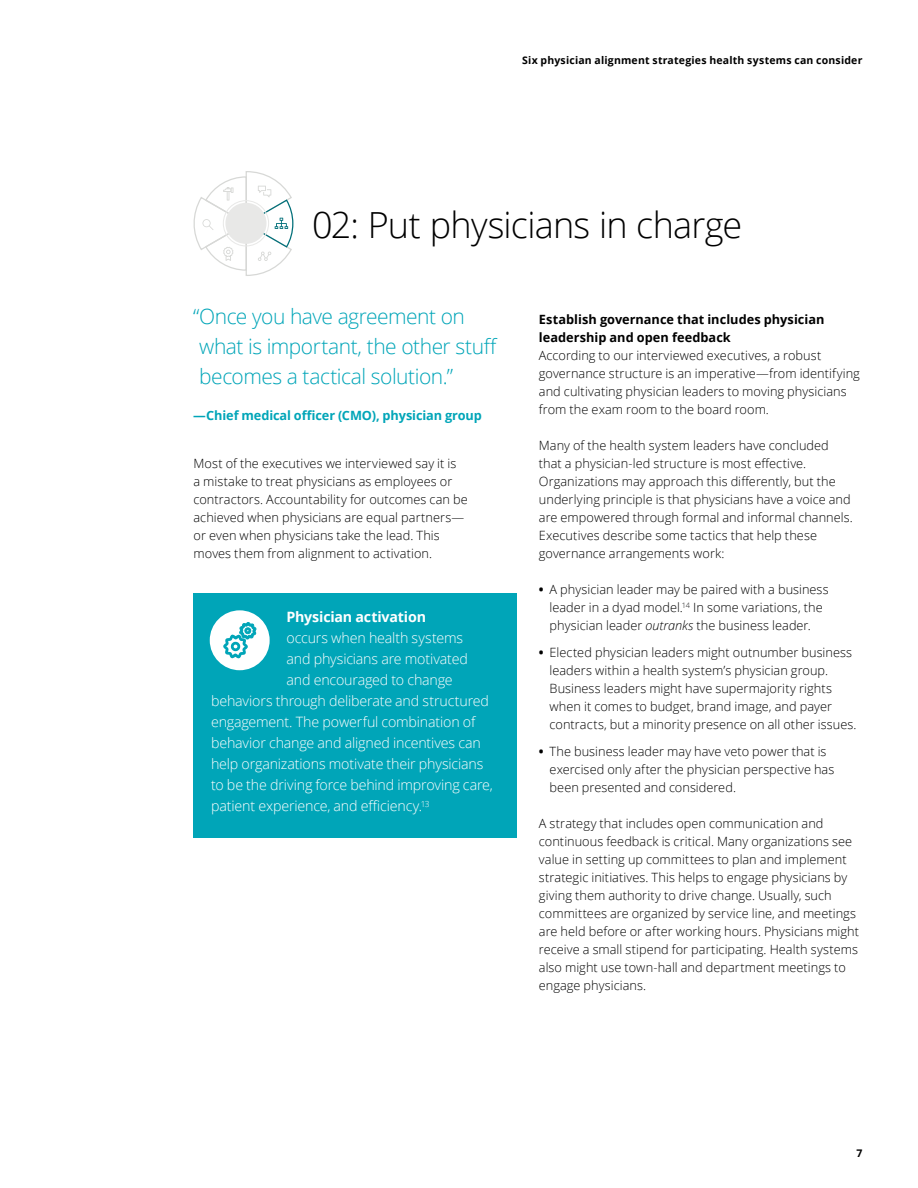
<style>
.page{position:relative;width:918px;height:1188px;background:#fff}
.page>*{position:absolute;margin:0;border:0;box-sizing:border-box;transform-origin:0 0}
.t1{font:300 36px "Open Sans";letter-spacing:-.02em;color:#000}
.t2{font:300 21px/30px "Open Sans";letter-spacing:-.025em;color:#00a5b8}
.t3{font:300 14.25px "Open Sans";letter-spacing:-.01em;color:#fff}
.t4{font:700 14.25px "Open Sans";letter-spacing:-.015em;color:#fff}
.t5{font:300 12.75px/18px "Open Sans";letter-spacing:.005em;color:#000}
.t6{font:700 12.75px/18px "Open Sans";letter-spacing:.005em;color:#000}
.t7{font:700 12.75px "Open Sans";letter-spacing:-.005em;color:#00a5b8}
.t8{font:700 10.5px "Open Sans";letter-spacing:.02em;color:#000}
.s1{font-weight:700}
.s2{font-style:italic}
</style>
<div class="page">
<div style="left:193px;top:594px;width:324px;height:244px;background:#00a5b8"></div>
<div style="left:210px;top:610px;width:60px;height:60px;background:#fff;border-radius:50%"></div>
<svg style="left:223px;top:622px;width:33px;height:37px"></svg>
<svg style="left:193px;top:171px;width:101px;height:105px"></svg>
<p class="t8" style="left:522px;top:53px;width:342px">Six physician alignment strategies health systems can consider</p>
<h1 class="t1" style="left:312px;top:200px;width:432px">02: Put physicians in charge</h1>
<h2 class="t2" style="left:193px;top:301px;width:306px">“Once you have agreement on what is important, the other stuff becomes a tactical solution.”</h2>
<p class="t7" style="left:193px;top:406px;width:290px">—Chief medical officer (CMO), physician group</p>
<p class="t5" style="left:194px;top:454px;width:276px">Most of the executives we interviewed say it is<br>a mistake to treat physicians as employees or contractors. Accountability for outcomes can be achieved when physicians are equal partners— or even when physicians take the lead. This moves them from alignment to activation.</p>
<p class="t4" style="left:286px;top:607px;width:141px">Physician activation</p>
<p class="t3" style="left:286px;top:629px;width:178px">occurs when health systems</p>
<p class="t3" style="left:286px;top:650px;width:183px">and physicians are motivated</p>
<p class="t3" style="left:286px;top:671px;width:168px">and encouraged to change</p>
<p class="t3" style="left:211px;top:692px;width:280px">behaviors through deliberate and structured</p>
<p class="t3" style="left:211px;top:713px;width:266px">engagement. The powerful combination of</p>
<p class="t3" style="left:211px;top:734px;width:271px">behavior change and aligned incentives can</p>
<p class="t3" style="left:211px;top:755px;width:274px">help organizations motivate their physicians</p>
<p class="t3" style="left:211px;top:776px;width:283px">to be the driving force behind improving care,</p>
<p class="t3" style="left:211px;top:797px;width:220px">patient experience, and efficiency.<sup>13</sup></p>
<p class="t6" style="left:539px;top:310px;width:287px">Establish governance that includes physician leadership and open feedback</p>
<p class="t5" style="left:539px;top:346px;width:323px">According to our interviewed executives, a robust governance structure is an imperative—from identifying and cultivating physician leaders to moving physicians from the exam room to the board room.</p>
<p class="t5" style="left:539px;top:436px;width:315px">Many of the health system leaders have concluded that a physician-led structure is most effective.<br>Organizations may approach this differently, but the underlying principle is that physicians have a voice and are empowered through formal and informal channels.<br>Executives describe some tactics that help these governance arrangements work:</p>
<p class="t5" style="left:539px;top:580px;width:291px;text-align:center"><span class="s1">•</span> A physician leader may be paired with a business leader in a dyad model.<sup>14</sup> In some variations, the physician leader <span class="s2">outranks</span> the business leader.</p>
<p class="t5" style="left:550px;top:643px;width:309px;text-indent:-11px"><span class="s1">•</span> Elected physician leaders might outnumber business leaders within a health system’s physician group.<br>Business leaders might have supermajority rights when it comes to budget, brand image, and payer contracts, but a minority presence on all other issues.</p>
<p class="t5" style="left:550px;top:742px;width:286px;text-indent:-11px"><span class="s1">•</span> The business leader may have veto power that is exercised only after the physician perspective has been presented and considered.</p>
<p class="t5" style="left:539px;top:814px;width:322px">A strategy that includes open communication and continuous feedback is critical. Many organizations see value in setting up committees to plan and implement strategic initiatives. This helps to engage physicians by giving them authority to drive change. Usually, such committees are organized by service line, and meetings are held before or after working hours. Physicians might receive a small stipend for participating. Health systems also might use town-hall and department meetings to engage physicians.</p>
<p class="t8" style="left:857px;top:1146px;width:7px">7</p>
</div>
